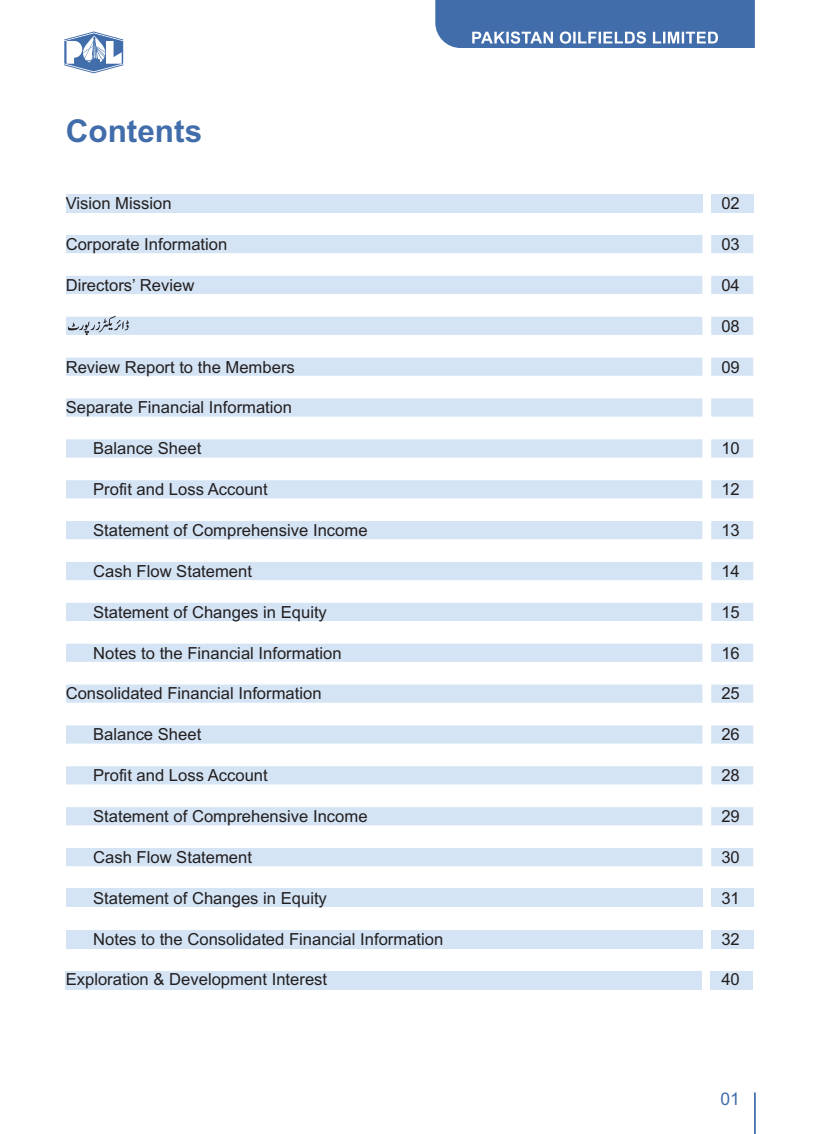
<style>
.page{position:relative;width:819px;height:1134px;background:#fff}
.page>*{position:absolute;margin:0;border:0;box-sizing:border-box;transform-origin:0 0}
.t1{font:700 31.5px "Arial";color:#426dab}
.t2{font:17.5px "Arial";color:#426dab}
.t3{font:16.62px "Arial";color:#231f20}
</style>
<div class="page">
<div style="left:65px;top:971px;width:636px;height:19px;background:#d4e4f5"></div>
<div style="left:710px;top:971px;width:42px;height:19px;background:#d4e4f5"></div>
<hr style="left:754px;top:1092px;width:2px;height:42px;background:#426dab">
<svg style="left:435px;top:0;width:320px;height:48px;background:#537ab2"></svg>
<svg style="left:64px;top:32px;width:59px;height:41px"></svg>
<div style="left:66px;top:194px;width:636px;height:18px;background:#d4e4f5"></div>
<div style="left:66px;top:235px;width:636px;height:18px;background:#d4e4f5"></div>
<div style="left:66px;top:276px;width:636px;height:18px;background:#d4e4f5"></div>
<div style="left:66px;top:317px;width:636px;height:18px;background:#d4e4f5"></div>
<div style="left:66px;top:358px;width:636px;height:18px;background:#d4e4f5"></div>
<div style="left:66px;top:398px;width:636px;height:19px;background:#d4e4f5"></div>
<div style="left:66px;top:439px;width:636px;height:19px;background:#d4e4f5"></div>
<div style="left:66px;top:480px;width:636px;height:18px;background:#d4e4f5"></div>
<div style="left:66px;top:521px;width:636px;height:18px;background:#d4e4f5"></div>
<div style="left:66px;top:562px;width:636px;height:18px;background:#d4e4f5"></div>
<div style="left:66px;top:603px;width:636px;height:18px;background:#d4e4f5"></div>
<div style="left:66px;top:644px;width:636px;height:18px;background:#d4e4f5"></div>
<div style="left:66px;top:685px;width:636px;height:18px;background:#d4e4f5"></div>
<div style="left:66px;top:725px;width:636px;height:19px;background:#d4e4f5"></div>
<div style="left:66px;top:766px;width:636px;height:18px;background:#d4e4f5"></div>
<div style="left:66px;top:807px;width:636px;height:18px;background:#d4e4f5"></div>
<div style="left:66px;top:848px;width:636px;height:18px;background:#d4e4f5"></div>
<div style="left:66px;top:889px;width:636px;height:18px;background:#d4e4f5"></div>
<div style="left:711px;top:194px;width:42px;height:18px;background:#d4e4f5"></div>
<div style="left:711px;top:235px;width:42px;height:18px;background:#d4e4f5"></div>
<div style="left:711px;top:276px;width:42px;height:18px;background:#d4e4f5"></div>
<div style="left:711px;top:317px;width:42px;height:18px;background:#d4e4f5"></div>
<div style="left:711px;top:358px;width:42px;height:18px;background:#d4e4f5"></div>
<div style="left:711px;top:398px;width:42px;height:19px;background:#d4e4f5"></div>
<div style="left:711px;top:439px;width:42px;height:19px;background:#d4e4f5"></div>
<div style="left:711px;top:480px;width:42px;height:18px;background:#d4e4f5"></div>
<div style="left:711px;top:521px;width:42px;height:18px;background:#d4e4f5"></div>
<div style="left:711px;top:562px;width:42px;height:18px;background:#d4e4f5"></div>
<div style="left:711px;top:603px;width:42px;height:18px;background:#d4e4f5"></div>
<div style="left:711px;top:644px;width:42px;height:18px;background:#d4e4f5"></div>
<div style="left:711px;top:685px;width:42px;height:18px;background:#d4e4f5"></div>
<div style="left:711px;top:725px;width:42px;height:19px;background:#d4e4f5"></div>
<div style="left:711px;top:766px;width:42px;height:18px;background:#d4e4f5"></div>
<div style="left:711px;top:807px;width:42px;height:18px;background:#d4e4f5"></div>
<div style="left:711px;top:848px;width:42px;height:18px;background:#d4e4f5"></div>
<div style="left:711px;top:889px;width:42px;height:18px;background:#d4e4f5"></div>
<div style="left:66px;top:931px;width:636px;height:18px;background:#d4e4f5"></div>
<div style="left:711px;top:931px;width:42px;height:18px;background:#d4e4f5"></div>
<svg style="left:68px;top:316px;width:61px;height:19px"></svg>
<h1 class="t1" style="left:66px;top:119px;width:138px">Contents</h1>
<p class="t3" style="left:66px;top:197px;width:107px">Vision Mission</p>
<p class="t3" style="left:721px;top:197px;width:20px">02</p>
<p class="t3" style="left:66px;top:238px;width:163px">Corporate Information</p>
<p class="t3" style="left:721px;top:238px;width:20px">03</p>
<p class="t3" style="left:66px;top:279px;width:130px">Directors’ Review</p>
<p class="t3" style="left:721px;top:279px;width:20px">04</p>
<p class="t3" style="left:721px;top:320px;width:20px">08</p>
<p class="t3" style="left:66px;top:360px;width:231px">Review Report to the Members</p>
<p class="t3" style="left:721px;top:360px;width:20px">09</p>
<p class="t3" style="left:66px;top:401px;width:228px">Separate Financial Information</p>
<p class="t3" style="left:93px;top:442px;width:110px">Balance Sheet</p>
<p class="t3" style="left:721px;top:442px;width:20px">10</p>
<p class="t3" style="left:93px;top:483px;width:176px">Profit and Loss Account</p>
<p class="t3" style="left:721px;top:483px;width:20px">12</p>
<p class="t3" style="left:93px;top:524px;width:276px">Statement of Comprehensive Income</p>
<p class="t3" style="left:721px;top:524px;width:20px">13</p>
<p class="t3" style="left:93px;top:565px;width:160px">Cash Flow Statement</p>
<p class="t3" style="left:721px;top:565px;width:20px">14</p>
<p class="t3" style="left:93px;top:606px;width:235px">Statement of Changes in Equity</p>
<p class="t3" style="left:721px;top:606px;width:20px">15</p>
<p class="t3" style="left:93px;top:647px;width:250px">Notes to the Financial Information</p>
<p class="t3" style="left:721px;top:647px;width:20px">16</p>
<p class="t3" style="left:66px;top:687px;width:257px">Consolidated Financial Information</p>
<p class="t3" style="left:721px;top:687px;width:20px">25</p>
<p class="t3" style="left:93px;top:728px;width:110px">Balance Sheet</p>
<p class="t3" style="left:721px;top:728px;width:20px">26</p>
<p class="t3" style="left:93px;top:769px;width:176px">Profit and Loss Account</p>
<p class="t3" style="left:721px;top:769px;width:20px">28</p>
<p class="t3" style="left:93px;top:810px;width:276px">Statement of Comprehensive Income</p>
<p class="t3" style="left:721px;top:810px;width:20px">29</p>
<p class="t3" style="left:93px;top:851px;width:160px">Cash Flow Statement</p>
<p class="t3" style="left:721px;top:851px;width:20px">30</p>
<p class="t3" style="left:93px;top:892px;width:235px">Statement of Changes in Equity</p>
<p class="t3" style="left:721px;top:892px;width:20px">31</p>
<p class="t3" style="left:93px;top:933px;width:352px">Notes to the Consolidated Financial Information</p>
<p class="t3" style="left:721px;top:933px;width:20px">32</p>
<p class="t3" style="left:66px;top:973px;width:263px">Exploration &amp; Development Interest</p>
<p class="t3" style="left:721px;top:973px;width:20px">40</p>
<p class="t2" style="left:721px;top:1092px;width:21px">01</p>
</div>
